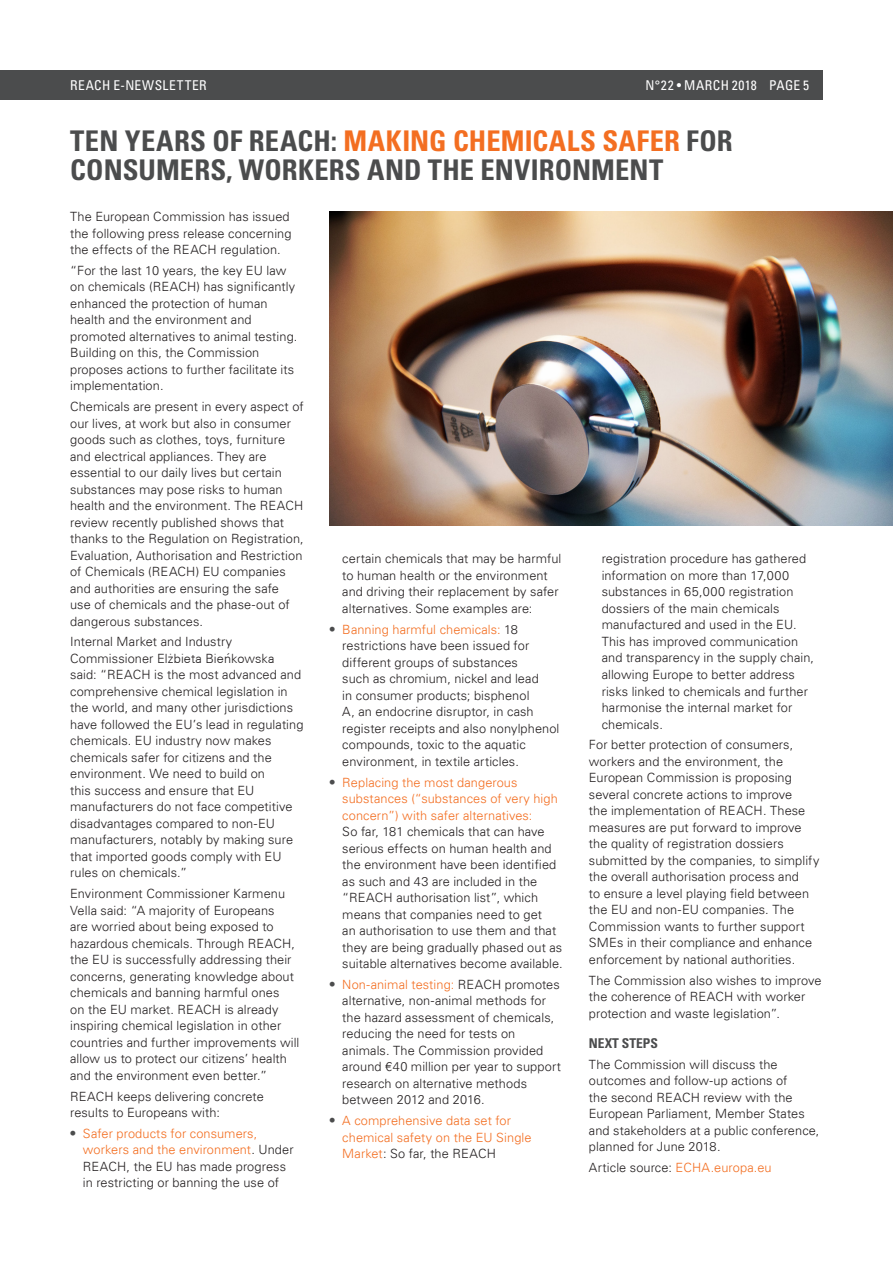
<style>
.page{position:relative;width:893px;height:1263px;background:#fff}
.page>*{position:absolute;margin:0;border:0;box-sizing:border-box;transform-origin:0 0}
.Heading{font:700 condensed 28.5px/28.5px "Univers LT";letter-spacing:.005em;color:#4b4c4d}
.t1{font:condensed 13.5px "Univers LT";letter-spacing:.035em;color:#fff}
.First_Subheading{font:700 condensed 13.5px "Univers LT";color:#4b4c4d}
.Body_Text{font:300 12.75px/16.5px "Univers LT";letter-spacing:.005em;color:#231f20}
.t2{font:300 12.75px/16.5px "Univers LT";letter-spacing:.005em;color:#f36e21}
.s1{color:#f36e21}
.s2{font-family:"Univers CE"}
.s3{font-weight:700;font-stretch:condensed;font-size:13.5px;color:#4b4c4d}
.s4{color:#231f20}
</style>
<div class="page">
<div style="left:0;top:70px;width:823px;height:30px;background:#4b4c4d"></div>
<img style="left:330px;top:212px;width:563px;height:313px">
<p class="t1" style="left:70px;top:77px;width:138px">REACH E-NEWSLETTER</p>
<p class="t1" style="left:645px;top:77px;width:165px">N°22 • MARCH 2018 PAGE 5</p>
<p class="Heading" style="left:70px;top:127px;width:664px">TEN YEARS OF REACH: <span class="s1">MAKING CHEMICALS SAFER</span> FOR<br>CONSUMERS, WORKERS AND THE ENVIRONMENT</p>
<p class="Body_Text" style="left:70px;top:208px;width:223px">The European Commission has issued the following press release concerning the effects of the REACH regulation.</p>
<p class="Body_Text" style="left:70px;top:262px;width:229px">“For the last 10 years, the key EU law on chemicals (REACH) has significantly enhanced the protection of human health and the environment and promoted alternatives to animal testing.<br>Building on this, the Commission proposes actions to further facilitate its implementation.</p>
<p class="Body_Text" style="left:70px;top:398px;width:235px">Chemicals are present in every aspect of our lives, at work but also in consumer goods such as clothes, toys, furniture and electrical appliances. They are essential to our daily lives but certain substances may pose risks to human health and the environment. The REACH review recently published shows that thanks to the Regulation on Registration, Evaluation, Authorisation and Restriction of Chemicals (REACH) EU companies and authorities are ensuring the safe<br>use of chemicals and the phase-out of dangerous substances.</p>
<p class="Body_Text" style="left:70px;top:634px;width:235px">Internal Market and Industry Commissioner <span class="s2">Elżbieta Bieńkowska </span>said: “REACH is the most advanced and comprehensive chemical legislation in the world, and many other jurisdictions have followed the EU’s lead in regulating chemicals. EU industry now makes chemicals safer for citizens and the environment. We need to build on<br>this success and ensure that EU manufacturers do not face competitive disadvantages compared to non-EU manufacturers, notably by making sure that imported goods comply with EU rules on chemicals.”</p>
<p class="Body_Text" style="left:70px;top:885px;width:231px">Environment Commissioner Karmenu Vella said: “A majority of Europeans<br>are worried about being exposed to hazardous chemicals. Through REACH, the EU is successfully addressing their concerns, generating knowledge about chemicals and banning harmful ones<br>on the EU market. REACH is already inspiring chemical legislation in other countries and further improvements will allow us to protect our citizens’ health and the environment even better.”</p>
<p class="Body_Text" style="left:70px;top:1088px;width:195px">REACH keeps delivering concrete results to Europeans with:</p>
<p class="Body_Text" style="left:83px;top:1125px;width:212px;text-indent:-13px"><span class="s3">•</span> <span class="s1">Safer products for consumers, workers and the environment</span>. Under REACH, the EU has made progress in restricting or banning the use of</p>
<p class="Body_Text" style="left:342px;top:551px;width:221px">certain chemicals that may be harmful to human health or the environment and driving their replacement by safer alternatives. Some examples are:</p>
<p class="Body_Text" style="left:342px;top:621px;width:219px;text-indent:-13px"><span class="s3">•</span> <span class="s1">Banning harmful chemicals:</span> 18 restrictions have been issued for different groups of substances<br>such as chromium, nickel and lead<br>in consumer products; bisphenol<br>A, an endocrine disruptor, in cash register receipts and also nonylphenol compounds, toxic to the aquatic environment, in textile articles.</p>
<p class="Body_Text" style="left:342px;top:774px;width:222px;text-indent:-13px"><span class="s3">•</span> <span class="s1">Replacing the most dangerous substances (“substances of very high concern”) with safer alternatives:<br></span>So far, 181 chemicals that can have serious effects on human health and the environment have been identified as such and 43 are included in the “REACH authorisation list”, which means that companies need to get<br>an authorisation to use them and that they are being gradually phased out as suitable alternatives become available.</p>
<p class="Body_Text" style="left:342px;top:976px;width:220px;text-indent:-13px"><span class="s3">•</span> <span class="s1">Non-animal testing:</span> REACH promotes alternative, non-animal methods for the hazard assessment of chemicals, reducing the need for tests on animals. The Commission provided around €40 million per year to support research on alternative methods between 2012 and 2016.</p>
<p class="t2" style="left:342px;top:1112px;width:191px;text-indent:-13px"><span class="s3">•</span> A comprehensive data set for chemical safety on the EU Single<br>Market<span class="s4">: So far, the REACH</span></p>
<p class="Body_Text" style="left:602px;top:551px;width:214px">registration procedure has gathered information on more than 17,000 substances in 65,000 registration dossiers of the main chemicals manufactured and used in the EU.<br>This has improved communication and transparency in the supply chain, allowing Europe to better address risks linked to chemicals and further harmonise the internal market for chemicals.</p>
<p class="Body_Text" style="left:589px;top:736px;width:232px">For better protection of consumers, workers and the environment, the European Commission is proposing several concrete actions to improve<br>the implementation of REACH. These measures are put forward to improve the quality of registration dossiers submitted by the companies, to simplify the overall authorisation process and<br>to ensure a level playing field between the EU and non-EU companies. The Commission wants to further support SMEs in their compliance and enhance enforcement by national authorities.</p>
<p class="Body_Text" style="left:589px;top:972px;width:234px">The Commission also wishes to improve the coherence of REACH with worker protection and waste legislation”.</p>
<p class="First_Subheading" style="left:589px;top:1035px;width:71px">NEXT STEPS</p>
<p class="Body_Text" style="left:589px;top:1056px;width:232px">The Commission will discuss the outcomes and follow-up actions of<br>the second REACH review with the European Parliament, Member States and stakeholders at a public conference, planned for June 2018.</p>
<p class="Body_Text" style="left:589px;top:1159px;width:184px">Article source: <span class="s1">ECHA.europa.eu</span></p>
</div>
